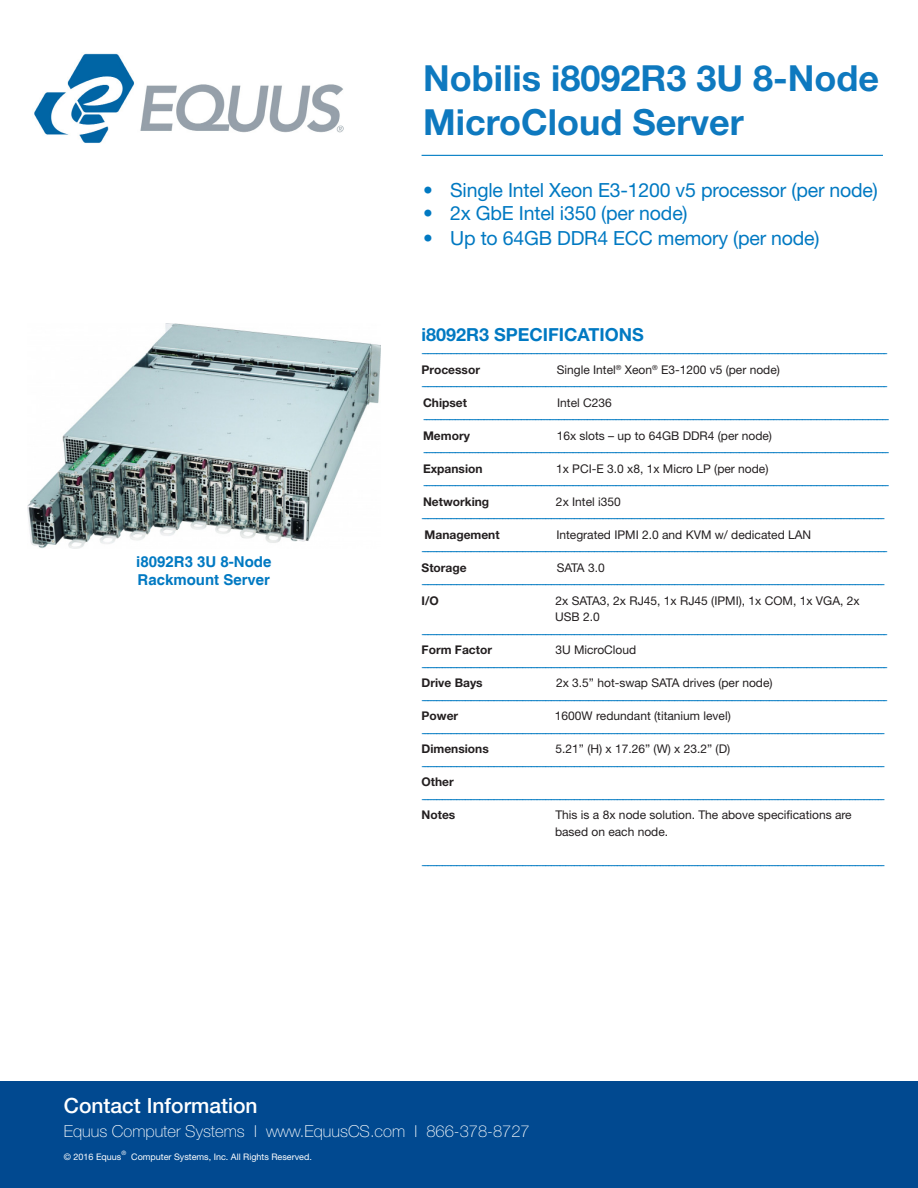
<style>
.page{position:relative;width:918px;height:1188px;background:#fff}
.page>*{position:absolute;margin:0;border:0;box-sizing:border-box;transform-origin:0 0}
.t1{font:700 36px/43.5px "Helvetica Neue LT Std";color:#0e79bf}
.t2{font:500 21px "Helvetica Neue LT Std";color:#fff}
.t3{font:19.5px "Helvetica Neue LT Std";letter-spacing:-.01em;color:#0079c2}
.t4{font:700 18px "Helvetica Neue LT Std";color:#0079c2}
.t5{font:100 16.5px "Helvetica Neue LT Std";color:#fff}
.t6{font:700 15px "Helvetica";color:#0079c2}
.t7{font:12px "Helvetica Neue LT Std";color:#0079c2}
.t8{font:12px "Helvetica Neue LT Std";color:#231f20}
.t9{font:700 12px "Helvetica Neue LT Std";color:#231f20}
.t10{font:9px "Helvetica Neue LT Std";color:#fff}
.t11{font:6px "Helvetica Neue LT Std";color:#fff}
</style>
<div class="page">
<div style="left:0;top:1081px;width:918px;height:107px;background:#014990"></div>
<img style="left:34px;top:53px;width:310px;height:90px">
<hr style="left:422px;top:155px;width:461px;height:1px;background:#007dc4">
<img style="left:27px;top:324px;width:354px;height:224px">
<p class="t1" style="left:423px;top:56px;width:457px">Nobilis i8092R3 3U 8-Node<br>MicroCloud Server</p>
<p class="t3" style="left:423px;top:178px;width:456px">• Single Intel Xeon E3-1200 v5 processor (per node)</p>
<p class="t3" style="left:423px;top:201px;width:266px">• 2x GbE Intel i350 (per node)</p>
<p class="t3" style="left:423px;top:227px;width:398px">• Up to 64GB DDR4 ECC memory (per node)</p>
<p class="t6" style="left:136px;top:553px;width:137px">i8092R3 3U 8-Node</p>
<p class="t6" style="left:138px;top:571px;width:134px">Rackmount Server</p>
<p class="t4" style="left:422px;top:323px;width:224px">i8092R3 SPECIFICATIONS</p>
<p class="t7" style="left:422px;top:346px;width:468px">------------------------------------------------------------------------------------------------------------------------------------------------------------------</p>
<p class="t9" style="left:422px;top:362px;width:60px">Processor</p>
<p class="t8" style="left:557px;top:362px;width:225px">Single Intel<sup>®</sup> Xeon<sup>®</sup> E3-1200 v5 (per node)</p>
<p class="t7" style="left:422px;top:379px;width:468px">------------------------------------------------------------------------------------------------------------------------------------------------------------------</p>
<p class="t9" style="left:423px;top:395px;width:45px">Chipset</p>
<p class="t8" style="left:557px;top:395px;width:56px">Intel C236</p>
<p class="t7" style="left:423px;top:412px;width:468px">------------------------------------------------------------------------------------------------------------------------------------------------------------------</p>
<p class="t9" style="left:423px;top:428px;width:48px">Memory</p>
<p class="t8" style="left:557px;top:428px;width:217px">16x slots – up to 64GB DDR4 (per node)</p>
<p class="t7" style="left:423px;top:445px;width:468px">------------------------------------------------------------------------------------------------------------------------------------------------------------------</p>
<p class="t9" style="left:423px;top:461px;width:61px">Expansion</p>
<p class="t8" style="left:556px;top:461px;width:214px">1x PCI-E 3.0 x8, 1x Micro LP (per node)</p>
<p class="t7" style="left:423px;top:478px;width:468px">------------------------------------------------------------------------------------------------------------------------------------------------------------------</p>
<p class="t9" style="left:423px;top:494px;width:68px">Networking</p>
<p class="t8" style="left:556px;top:494px;width:66px">2x Intel i350</p>
<p class="t7" style="left:422px;top:511px;width:465px">-----------------------------------------------------------------------------------------------------------------------------------------------------------------</p>
<p class="t9" style="left:425px;top:527px;width:77px">Management</p>
<p class="t8" style="left:556px;top:527px;width:256px">Integrated IPMI 2.0 and KVM w/ dedicated LAN</p>
<p class="t7" style="left:422px;top:544px;width:468px">------------------------------------------------------------------------------------------------------------------------------------------------------------------</p>
<p class="t9" style="left:422px;top:560px;width:47px">Storage</p>
<p class="t8" style="left:557px;top:560px;width:50px">SATA 3.0</p>
<p class="t7" style="left:422px;top:577px;width:465px">-----------------------------------------------------------------------------------------------------------------------------------------------------------------</p>
<p class="t9" style="left:422px;top:593px;width:19px">I/O</p>
<p class="t8" style="left:556px;top:593px;width:306px">2x SATA3, 2x RJ45, 1x RJ45 (IPMI), 1x COM, 1x VGA, 2x</p>
<p class="t8" style="left:555px;top:610px;width:46px">USB 2.0</p>
<p class="t7" style="left:422px;top:626px;width:468px">------------------------------------------------------------------------------------------------------------------------------------------------------------------</p>
<p class="t9" style="left:422px;top:642px;width:72px">Form Factor</p>
<p class="t8" style="left:555px;top:643px;width:82px">3U MicroCloud</p>
<p class="t7" style="left:422px;top:659px;width:468px">------------------------------------------------------------------------------------------------------------------------------------------------------------------</p>
<p class="t9" style="left:422px;top:675px;width:63px">Drive Bays</p>
<p class="t8" style="left:556px;top:676px;width:218px">2x 3.5” hot-swap SATA drives (per node)</p>
<p class="t7" style="left:422px;top:692px;width:468px">------------------------------------------------------------------------------------------------------------------------------------------------------------------</p>
<p class="t9" style="left:422px;top:708px;width:38px">Power</p>
<p class="t8" style="left:555px;top:709px;width:177px">1600W redundant (titanium level)</p>
<p class="t7" style="left:422px;top:725px;width:465px">-----------------------------------------------------------------------------------------------------------------------------------------------------------------</p>
<p class="t9" style="left:422px;top:741px;width:69px">Dimensions</p>
<p class="t8" style="left:556px;top:742px;width:176px">5.21” (H) x 17.26” (W) x 23.2” (D)</p>
<p class="t7" style="left:422px;top:758px;width:465px">-----------------------------------------------------------------------------------------------------------------------------------------------------------------</p>
<p class="t9" style="left:422px;top:774px;width:34px">Other</p>
<p class="t7" style="left:422px;top:791px;width:465px">-----------------------------------------------------------------------------------------------------------------------------------------------------------------</p>
<p class="t9" style="left:422px;top:807px;width:35px">Notes</p>
<p class="t8" style="left:555px;top:808px;width:298px">This is a 8x node solution. The above specifications are</p>
<p class="t8" style="left:555px;top:824px;width:115px">based on each node.</p>
<p class="t7" style="left:422px;top:857px;width:465px">-----------------------------------------------------------------------------------------------------------------------------------------------------------------</p>
<p class="t2" style="left:64px;top:1093px;width:195px">Contact Information</p>
<p class="t5" style="left:64px;top:1122px;width:467px">Equus Computer Systems I www.EquusCS.com I 866-378-8727</p>
<p class="t11" style="left:121px;top:1150px;width:6px">®</p>
<p class="t10" style="left:64px;top:1151px;width:59px">© 2016 Equus</p>
<p class="t10" style="left:131px;top:1151px;width:182px">Computer Systems, Inc. All Rights Reserved.</p>
</div>
